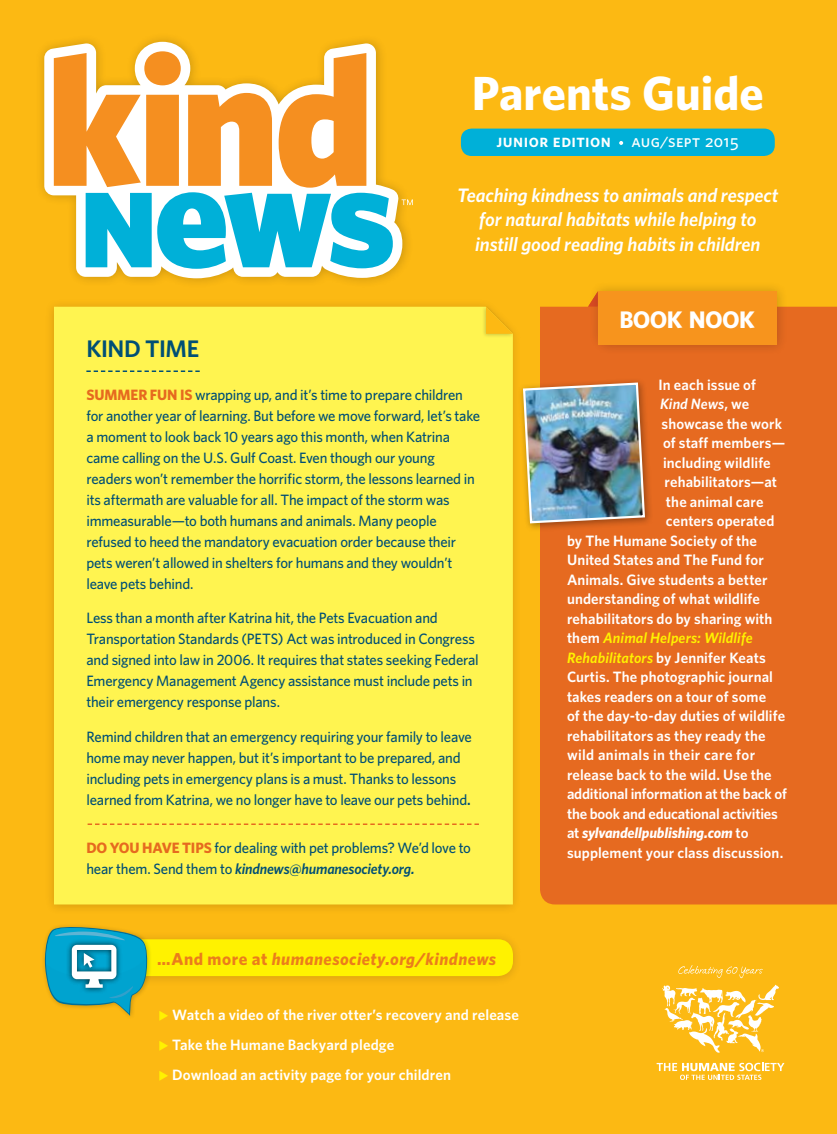
<style>
.page{position:relative;width:837px;height:1134px;background:#fcb913}
.page>*{position:absolute;margin:0;border:0;box-sizing:border-box;transform-origin:0 0}
.t1{font:700 48px "Whitney";color:#fff}
.t2{font:24px "Whitney Semibold SC";letter-spacing:-.015em;color:#004f75}
.t3{font:700 24px "Whitney";letter-spacing:-.03em;color:#fff}
.t4{font:italic 600 19.5px/24.8px "Whitney";letter-spacing:-.005em;color:#fff;text-align:center}
.t5{font:18px "Whitney Semibold SC";letter-spacing:.025em;color:#fff}
.t6{font:italic 700 17.25px "Whitney";letter-spacing:.025em;color:#eb7d1b}
.t7{font:500 15px/21px "Whitney";letter-spacing:-.015em;color:#004f75}
.t8{font:600 15px "Whitney";letter-spacing:.005em;color:#fff}
.t9{font:600 15px "Whitney";letter-spacing:-.015em;color:#fff}
.t10{font:italic 700 15px "Whitney";letter-spacing:-.01em;color:#fff}
.t11{font:italic 600 15px "Whitney";letter-spacing:.01em;color:#fff200}
.t12{font:600 15px "Whitney";letter-spacing:.025em;color:#fff}
.t13{font:italic 600 15px "Whitney";letter-spacing:.005em;color:#fff}
.s1{font-family:"Whitney Medium SC";font-size:17.25px}
.s2{font-weight:700;color:#e66a1f}
.s3{font-family:"Whitney Semibold SC";font-weight:400}
.s4{font-weight:600;font-style:italic}
.s5{font-style:normal}
.s6{color:#fff200}
.s7{font-style:normal;color:#fff}
.s8{font-style:italic;color:#fff200}
.s9{font-weight:600;font-style:normal}
</style>
<div class="page">
<div style="left:35px;top:31px;width:379px;height:258px;background:#000;opacity:.2"></div>
<svg style="left:44px;top:42px;width:358px;height:236px"></svg>
<svg style="left:54px;top:51px;width:312px;height:137px;background:#f7b156"></svg>
<svg style="left:86px;top:192px;width:307px;height:77px;background:#4ac6e3"></svg>
<svg style="left:402px;top:199px;width:11px;height:6px"></svg>
<div style="left:461px;top:129px;width:314px;height:27px;background:#00b0d8;border-radius:11px"></div>
<svg style="left:619px;top:141px;width:4px;height:4px"></svg>
<svg style="left:657px;top:1063px;width:127px;height:17px"></svg>
<svg style="left:662px;top:985px;width:117px;height:68px"></svg>
<svg style="left:678px;top:965px;width:85px;height:13px"></svg>
<div style="left:44px;top:298px;width:478px;height:617px;background:#000;opacity:.15"></div>
<div style="left:54px;top:307px;width:459px;height:597px;background:#fff450"></div>
<div style="left:482px;top:304px;width:33px;height:34px;background:#000;opacity:.2"></div>
<svg style="left:486px;top:307px;width:27px;height:27px"></svg>
<svg style="left:86px;top:370px;width:114px;height:2px"></svg>
<div style="left:540px;top:307px;width:297px;height:597px;background:#e66a20"></div>
<div style="left:588px;top:281px;width:200px;height:75px;background:#000;opacity:.2"></div>
<svg style="left:588px;top:291px;width:10px;height:54px"></svg>
<div style="left:598px;top:291px;width:178px;height:54px;background:#f7941d"></div>
<div style="left:103px;top:931px;width:419px;height:56px;background:#f5b312"></div>
<div style="left:114px;top:939px;width:399px;height:37px;background:#fff200;border-radius:15px"></div>
<div style="left:41px;top:924px;width:111px;height:96px;background:#000;opacity:.2"></div>
<svg style="left:45px;top:927px;width:102px;height:89px"></svg>
<div style="left:518px;top:377px;width:135px;height:155px;background:#000;opacity:.35"></div>
<img style="left:522px;top:381px;width:124px;height:144px">
<svg style="left:88px;top:824px;width:391px;height:1px"></svg>
<h1 class="t1" style="left:472px;top:61px;width:293px">Parents Guide</h1>
<p class="t5" style="left:497px;top:130px;width:244px">junior edition <span class="s1">aug/sept 2015</span></p>
<h3 class="t4" style="left:457px;top:182px;width:323px">Teaching kindness to animals and respect for natural habitats while helping to instill good reading habits in children</h3>
<h2 class="t2" style="left:86px;top:334px;width:114px">KIND TIME</h2>
<p class="t7" style="left:86px;top:384px;width:395px"><span class="s2">SUMMER FUN IS</span> wrapping up, and it’s time to prepare children for another year of learning. But before we move forward, let’s take a moment to look back 10 years ago this month, when Katrina came calling on the U.S. Gulf Coast. Even though our young readers won’t remember the horrific storm, the lessons learned in its aftermath are valuable for all. The impact of the storm was immeasurable—to both humans and animals. Many people refused to heed the mandatory evacuation order because their pets weren’t allowed in shelters for humans and they wouldn’t leave pets behind.</p>
<p class="t7" style="left:86px;top:607px;width:394px">Less than a month after Katrina hit, the Pets Evacuation and Transportation Standards (PETS) Act was introduced in Congress and signed into law in 2006. It requires that states seeking Federal Emergency Management Agency assistance must include pets in their emergency response plans.</p>
<p class="t7" style="left:86px;top:726px;width:387px">Remind children that an emergency requiring your family to leave home may never happen, but it’s important to be prepared, and including pets in emergency plans is a must. Thanks to lessons learned from Katrina, we no longer have to leave our pets behind<span class="s3">.</span></p>
<p class="t7" style="left:86px;top:837px;width:386px"><span class="s2">DO YOU HAVE TIPS</span> for dealing with pet problems? We’d love to hear them. Send them to <span class="s4">kindnews@humanesociety.org.</span></p>
<p class="t6" style="left:157px;top:947px;width:341px"><span class="s5">…And more at</span> humanesociety.org/kindnews</p>
<p class="t8" style="left:159px;top:1005px;width:362px"><span class="s6">◆</span> Watch a video of the river otter’s recovery and release</p>
<p class="t8" style="left:159px;top:1035px;width:237px"><span class="s6">◆</span> Take the Humane Backyard pledge</p>
<p class="t8" style="left:159px;top:1065px;width:294px"><span class="s6">◆</span> Download an activity page for your children</p>
<h2 class="t3" style="left:619px;top:303px;width:137px">BOOK NOOK</h2>
<p class="t8" style="left:658px;top:375px;width:99px">In each issue of</p>
<p class="t13" style="left:660px;top:394px;width:91px">Kind News<span class="s5">, we</span></p>
<p class="t8" style="left:661px;top:414px;width:122px">showcase the work</p>
<p class="t8" style="left:663px;top:433px;width:124px">of staff members—</p>
<p class="t8" style="left:663px;top:453px;width:109px">including wildlife</p>
<p class="t8" style="left:664px;top:472px;width:114px">rehabilitators—at</p>
<p class="t8" style="left:666px;top:492px;width:99px">the animal care</p>
<p class="t8" style="left:666px;top:511px;width:110px">centers operated</p>
<p class="t8" style="left:567px;top:531px;width:192px">by The Humane Society of the</p>
<p class="t8" style="left:567px;top:550px;width:198px">United States and The Fund for</p>
<p class="t8" style="left:567px;top:570px;width:202px">Animals. Give students a better</p>
<p class="t8" style="left:567px;top:589px;width:194px">understanding of what wildlife</p>
<p class="t8" style="left:567px;top:609px;width:207px">rehabilitators do by sharing with</p>
<p class="t11" style="left:567px;top:628px;width:187px"><span class="s7">them</span> Animal Helpers: Wildlife</p>
<p class="t8" style="left:567px;top:648px;width:200px"><span class="s8">Rehabilitators</span> by Jennifer Keats</p>
<p class="t8" style="left:567px;top:667px;width:208px">Curtis. The photographic journal</p>
<p class="t8" style="left:567px;top:687px;width:201px">takes readers on a tour of some</p>
<p class="t8" style="left:567px;top:706px;width:220px">of the day-to-day duties of wildlife</p>
<p class="t8" style="left:567px;top:726px;width:200px">rehabilitators as they ready the</p>
<p class="t12" style="left:567px;top:745px;width:190px">wild animals in their care for</p>
<p class="t8" style="left:567px;top:765px;width:206px">release back to the wild. Use the</p>
<p class="t9" style="left:567px;top:784px;width:221px">additional information at the back of</p>
<p class="t9" style="left:567px;top:804px;width:212px">the book and educational activities</p>
<p class="t10" style="left:567px;top:823px;width:183px"><span class="s9">at</span> sylvandellpublishing.com <span class="s9">to</span></p>
<p class="t8" style="left:567px;top:843px;width:218px">supplement your class discussion.</p>
</div>
